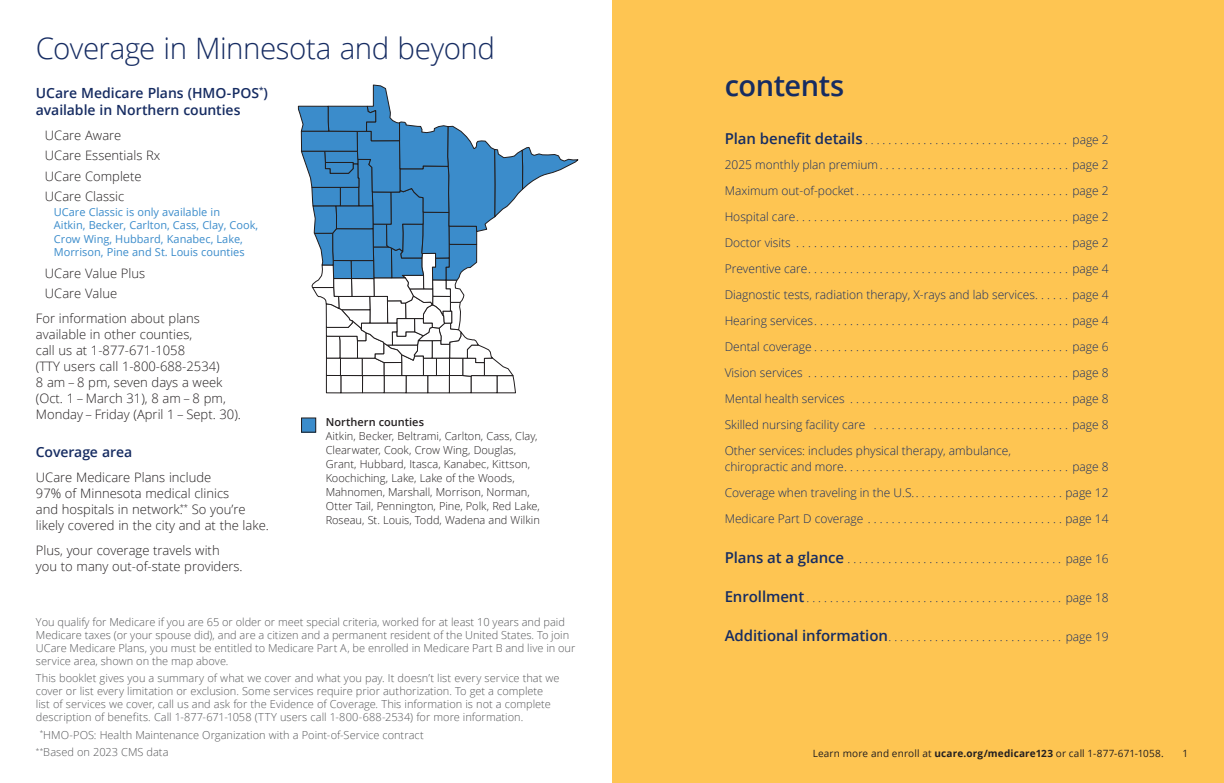
<style>
.page{position:relative;width:1224px;height:783px;background:#fff}
.page>*{position:absolute;margin:0;border:0;box-sizing:border-box;transform-origin:0 0}
.t1{font:300 29.5px "Open Sans";letter-spacing:-.015em;color:#162c62}
.t2{font:600 29px "Open Sans";letter-spacing:-.015em;color:#162c62}
.Subhead_B{font:600 14px/17px "Open Sans";letter-spacing:-.005em;color:#162c62}
.Body_text_13_16{font:600 14px "Open Sans";letter-spacing:-.01em;color:#162c62}
.Body_text_13_16-2{font:300 13px/16px "Open Sans";color:#231f20}
.t3{font:300 12px/16px "Open Sans";color:#162c62}
.footnote{font:300 11px/13px "Open Sans";color:#57585a}
.TOC_Table_headers{font:300 11px/13px "Open Sans";color:#57585a}
.ABC_D_text_11_14{font:300 11px/14px "Open Sans";color:#231f20}
.Subhead_1{font:11px/13.5px "Open Sans";color:#3b8ccb}
.t4{font:10px "Open Sans";letter-spacing:.015em;color:#231f20}
.s1{font-weight:600}
.s2{font-weight:600;font-size:15px}
.s3{font-weight:700}
</style>
<div class="page">
<div style="left:612px;top:0;width:612px;height:783px;background:#fec552"></div>
<div style="left:302px;top:418px;width:14px;height:14px;background:#3b8ccb"></div>
<div style="left:301px;top:418px;width:15px;height:14px;border:1px solid #231f20"></div>
<svg style="left:298px;top:85px;width:281px;height:308px"></svg>
<p class="t1" style="left:36px;top:28px;width:461px">Coverage in Minnesota and beyond</p>
<h2 class="Subhead_B" style="left:36px;top:84px;width:234px">UCare Medicare Plans (HMO-POS<sup>*</sup>) available in Northern counties</h2>
<p class="Body_text_13_16-2" style="left:45px;top:127px;width:78px">UCare Aware</p>
<p class="Body_text_13_16-2" style="left:45px;top:147px;width:117px">UCare Essentials Rx</p>
<p class="Body_text_13_16-2" style="left:45px;top:168px;width:98px">UCare Complete</p>
<p class="Body_text_13_16-2" style="left:45px;top:188px;width:81px">UCare Classic</p>
<p class="Subhead_1" style="left:54px;top:205px;width:206px">UCare Classic is only available in<br>Aitkin, Becker, Carlton, Cass, Clay, Cook, Crow Wing, Hubbard, Kanabec, Lake, Morrison, Pine and St. Louis counties</p>
<p class="Body_text_13_16-2" style="left:45px;top:265px;width:102px">UCare Value Plus</p>
<p class="Body_text_13_16-2" style="left:45px;top:285px;width:74px">UCare Value</p>
<p class="Body_text_13_16-2" style="left:36px;top:310px;width:207px">For information about plans available in other counties,<br>call us at 1-877-671-1058<br>(TTY users call 1-800-688-2534)<br>8 am – 8 pm, seven days a week (Oct. 1 – March 31), 8 am – 8 pm,<br>Monday – Friday (April 1 – Sept. 30).</p>
<p class="Body_text_13_16" style="left:36px;top:443px;width:98px">Coverage area</p>
<p class="Body_text_13_16-2" style="left:36px;top:469px;width:234px">UCare Medicare Plans include<br>97% of Minnesota medical clinics<br>and hospitals in network.<sup>**</sup> So you’re likely covered in the city and at the lake.</p>
<p class="Body_text_13_16-2" style="left:36px;top:542px;width:208px">Plus, your coverage travels with you to many out‑of‑state providers.</p>
<p class="ABC_D_text_11_14" style="left:326px;top:415px;width:216px"><span class="s1">Northern counties<br></span>Aitkin, Becker, Beltrami, Carlton, Cass, Clay, Clearwater, Cook, Crow Wing, Douglas, Grant, Hubbard, Itasca, Kanabec, Kittson, Koochiching, Lake, Lake of the Woods, Mahnomen, Marshall, Morrison, Norman, Otter Tail, Pennington, Pine, Polk, Red Lake, Roseau, St. Louis, Todd, Wadena and Wilkin</p>
<p class="TOC_Table_headers" style="left:36px;top:615px;width:541px">You qualify for Medicare if you are 65 or older or meet special criteria, worked for at least 10 years and paid Medicare taxes (or your spouse did), and are a citizen and a permanent resident of the United States. To join UCare Medicare Plans, you must be entitled to Medicare Part A, be enrolled in Medicare Part B and live in our service area, shown on the map above.</p>
<p class="footnote" style="left:36px;top:672px;width:525px">This booklet gives you a summary of what we cover and what you pay. It doesn’t list every service that we cover or list every limitation or exclusion. Some services require prior authorization. To get a complete list of services we cover, call us and ask for the Evidence of Coverage. This information is not a complete description of benefits. Call 1-877-671-1058 (TTY users call 1-800-688-2534) for more information.</p>
<p class="footnote" style="left:36px;top:728px;width:389px"><sup>*</sup><sup>*</sup>HMO-POS: Health Maintenance Organization with a Point‑of-Service contract</p>
<p class="footnote" style="left:36px;top:746px;width:134px"><sup>**</sup>Based on 2023 CMS data</p>
<p class="t2" style="left:725px;top:66px;width:121px">contents</p>
<p class="t3" style="left:725px;top:132px;width:386px"><span class="s2">Plan benefit details</span> . . . . . . . . . . . . . . . . . . . . . . . . . . . . . . . . . . page 2</p>
<p class="t3" style="left:725px;top:157px;width:386px">2025 monthly plan premium . . . . . . . . . . . . . . . . . . . . . . . . . . . . . . . page 2</p>
<p class="t3" style="left:725px;top:183px;width:386px">Maximum out-of-pocket . . . . . . . . . . . . . . . . . . . . . . . . . . . . . . . . . . . page 2</p>
<p class="t3" style="left:725px;top:209px;width:386px">Hospital care . . . . . . . . . . . . . . . . . . . . . . . . . . . . . . . . . . . . . . . . . . . . . page 2</p>
<p class="t3" style="left:725px;top:235px;width:386px">Doctor visits . . . . . . . . . . . . . . . . . . . . . . . . . . . . . . . . . . . . . . . . . . . . . page 2</p>
<p class="t3" style="left:725px;top:261px;width:386px">Preventive care . . . . . . . . . . . . . . . . . . . . . . . . . . . . . . . . . . . . . . . . . . . page 4</p>
<p class="t3" style="left:725px;top:287px;width:386px">Diagnostic tests, radiation therapy, X-rays and lab services . . . . . page 4</p>
<p class="t3" style="left:725px;top:313px;width:386px">Hearing services . . . . . . . . . . . . . . . . . . . . . . . . . . . . . . . . . . . . . . . . . . page 4</p>
<p class="t3" style="left:725px;top:339px;width:386px">Dental coverage . . . . . . . . . . . . . . . . . . . . . . . . . . . . . . . . . . . . . . . . . . page 6</p>
<p class="t3" style="left:725px;top:365px;width:386px">Vision services . . . . . . . . . . . . . . . . . . . . . . . . . . . . . . . . . . . . . . . . . . . page 8</p>
<p class="t3" style="left:725px;top:391px;width:386px">Mental health services . . . . . . . . . . . . . . . . . . . . . . . . . . . . . . . . . . . . page 8</p>
<p class="t3" style="left:725px;top:417px;width:386px">Skilled nursing facility care . . . . . . . . . . . . . . . . . . . . . . . . . . . . . . . . page 8</p>
<p class="t3" style="left:725px;top:443px;width:386px">Other services: includes physical therapy, ambulance,<br>chiropractic and more . . . . . . . . . . . . . . . . . . . . . . . . . . . . . . . . . . . . . page 8</p>
<p class="t3" style="left:725px;top:485px;width:386px">Coverage when traveling in the U.S. . . . . . . . . . . . . . . . . . . . . . . . . page 12</p>
<p class="t3" style="left:725px;top:511px;width:386px">Medicare Part D coverage . . . . . . . . . . . . . . . . . . . . . . . . . . . . . . . . page 14</p>
<p class="t3" style="left:725px;top:551px;width:386px"><span class="s2">Plans at a glance</span> . . . . . . . . . . . . . . . . . . . . . . . . . . . . . . . . . . . . page 16</p>
<p class="t3" style="left:725px;top:590px;width:386px"><span class="s2">Enrollment</span> . . . . . . . . . . . . . . . . . . . . . . . . . . . . . . . . . . . . . . . . . . . page 18</p>
<p class="t3" style="left:725px;top:629px;width:386px"><span class="s2">Additional information</span> . . . . . . . . . . . . . . . . . . . . . . . . . . . . . page 19</p>
<p class="t4" style="left:813px;top:747px;width:352px">Learn more and enroll at <span class="s3">ucare.org/medicare123</span> or call 1-877-671-1058.</p>
<p class="t4" style="left:1183px;top:747px;width:7px">1</p>
</div>
